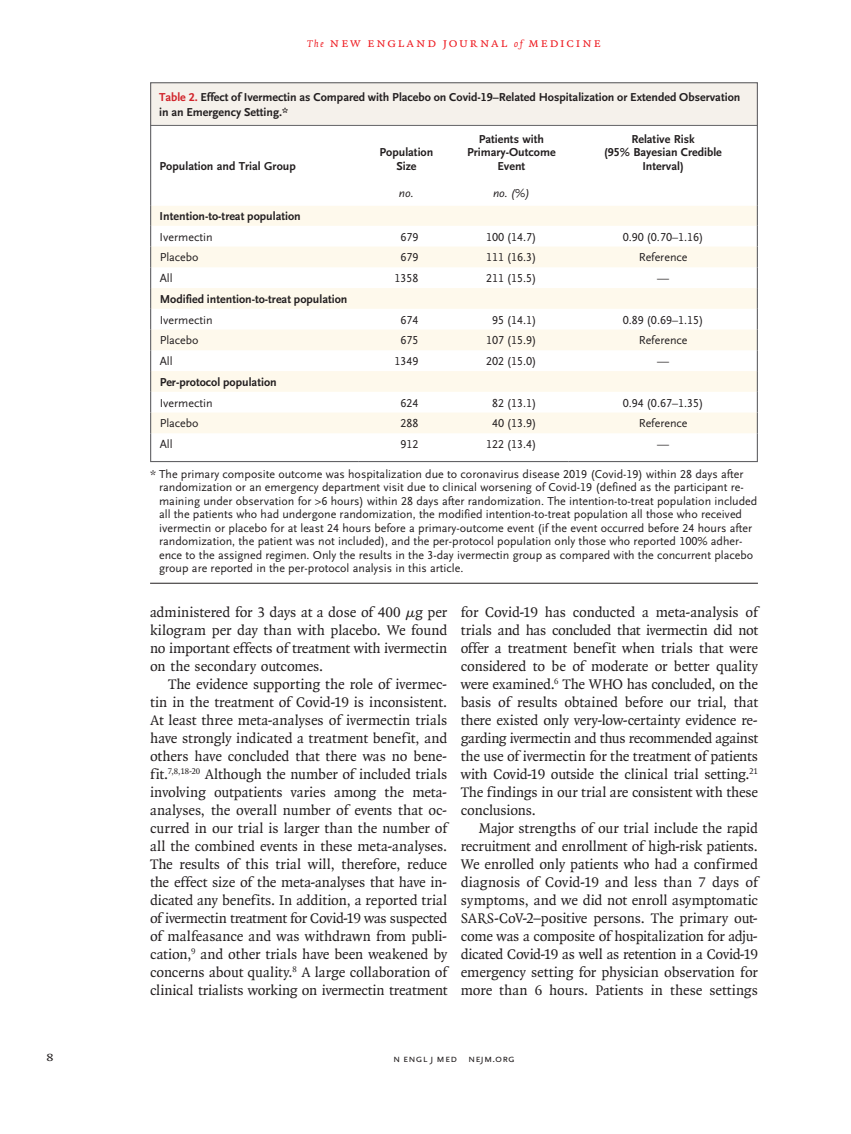
<style>
.page{position:relative;width:851px;height:1134px;background:#fff}
.page>*{position:absolute;margin:0;border:0;box-sizing:border-box;transform-origin:0 0}
.t1{font:15px/18px "OTNEJM Quadraat";letter-spacing:-.01em;color:#231f20;text-align:justify}
.t2{font:14.25px "OTNEJM Quadraat Cap";color:#231f20}
.t3{font:13.5px "OTNEJM Quadraat Cap";letter-spacing:.11em;color:#ee1d23}
.t4{font:12px/13.5px "OTNEJM Scala Sans LF";color:#231f20}
.t5{font:700 12px/13.5px "OTNEJM Scala Sans LF";color:#231f20;text-align:center}
.t6{font:italic 12px "OTNEJM Scala Sans LF";color:#231f20}
.t7{font:10.8px "OTNEJM Scala Sans LF Cap";letter-spacing:.01em;color:#231f20}
.s1{font-family:"OTNEJM Quadraat";font-style:italic;font-size:10.5px}
.s2{color:#d1232a}
</style>
<div class="page">
<div style="left:150px;top:83px;width:608px;height:43px;background:#f5f1eb"></div>
<div style="left:150px;top:82px;width:608px;height:44px;border:1px solid #636366"></div>
<hr style="left:150px;top:125px;width:608px;height:1px;background:#636366">
<svg style="left:151px;top:206px;width:605px;height:227px;fill:#fef9ec"></svg>
<hr style="left:150px;top:125px;width:1px;height:54px;background:#636366">
<hr style="left:756px;top:125px;width:2px;height:54px;background:#636366">
<hr style="left:756px;top:179px;width:2px;height:27px;background:#636366">
<hr style="left:756px;top:206px;width:2px;height:20px;background:#636366">
<hr style="left:756px;top:226px;width:2px;height:21px;background:#636366">
<hr style="left:756px;top:247px;width:2px;height:20px;background:#636366">
<hr style="left:756px;top:267px;width:2px;height:21px;background:#636366">
<hr style="left:756px;top:288px;width:2px;height:21px;background:#636366">
<hr style="left:756px;top:309px;width:2px;height:21px;background:#636366">
<hr style="left:756px;top:330px;width:2px;height:20px;background:#636366">
<hr style="left:756px;top:350px;width:2px;height:21px;background:#636366">
<hr style="left:756px;top:371px;width:2px;height:21px;background:#636366">
<hr style="left:756px;top:392px;width:2px;height:21px;background:#636366">
<hr style="left:756px;top:413px;width:2px;height:20px;background:#636366">
<svg style="left:150px;top:179px;width:1px;height:282px"></svg>
<hr style="left:756px;top:433px;width:2px;height:28px;background:#636366">
<hr style="left:150px;top:461px;width:209px;height:1px;background:#636366">
<hr style="left:359px;top:461px;width:95px;height:1px;background:#636366">
<hr style="left:454px;top:461px;width:114px;height:1px;background:#636366">
<hr style="left:568px;top:461px;width:190px;height:1px;background:#636366">
<hr style="left:150px;top:583px;width:608px;height:1px;background:#231f20">
<p class="t3" style="left:307px;top:35px;width:295px"><span class="s1">The</span> new england journal <span class="s1">of</span> medicine</p>
<p class="t5" style="left:159px;top:89px;width:582px;line-height:15px;text-align:left"><span class="s2">Table 2.</span> Effect of Ivermectin as Compared with Placebo on Covid-19–Related Hospitalization or Extended Observation in an Emergency Setting.*</p>
<p class="t5" style="left:160px;top:160px;width:138px">Population and Trial Group</p>
<p class="t5" style="left:379px;top:146px;width:55px">Population<br>Size</p>
<p class="t5" style="left:467px;top:133px;width:90px">Patients with<br>Primary-Outcome<br>Event</p>
<p class="t5" style="left:604px;top:133px;width:119px">Relative Risk<br>(95% Bayesian Credible<br>Interval)</p>
<p class="t6" style="left:399px;top:186px;width:16px">no.</p>
<p class="t6" style="left:493px;top:186px;width:38px">no. (%)</p>
<p class="t5" style="left:160px;top:209px;width:143px">Intention-to-treat population</p>
<p class="t4" style="left:160px;top:230px;width:54px">Ivermectin</p>
<p class="t4" style="left:400px;top:230px;width:19px">679</p>
<p class="t4" style="left:486px;top:230px;width:52px">100 (14.7)</p>
<p class="t4" style="left:622px;top:230px;width:82px">0.90 (0.70–1.16)</p>
<p class="t4" style="left:160px;top:251px;width:40px">Placebo</p>
<p class="t4" style="left:400px;top:251px;width:19px">679</p>
<p class="t4" style="left:486px;top:251px;width:52px">111 (16.3)</p>
<p class="t4" style="left:638px;top:251px;width:50px">Reference</p>
<p class="t4" style="left:160px;top:272px;width:14px">All</p>
<p class="t4" style="left:394px;top:272px;width:25px">1358</p>
<p class="t4" style="left:486px;top:272px;width:52px">211 (15.5)</p>
<p class="t4" style="left:657px;top:272px;width:13px">—</p>
<p class="t5" style="left:160px;top:292px;width:189px">Modified intention-to-treat population</p>
<p class="t4" style="left:160px;top:313px;width:54px">Ivermectin</p>
<p class="t4" style="left:400px;top:313px;width:19px">674</p>
<p class="t4" style="left:492px;top:313px;width:46px">95 (14.1)</p>
<p class="t4" style="left:622px;top:313px;width:82px">0.89 (0.69–1.15)</p>
<p class="t4" style="left:160px;top:334px;width:40px">Placebo</p>
<p class="t4" style="left:400px;top:334px;width:19px">675</p>
<p class="t4" style="left:486px;top:334px;width:52px">107 (15.9)</p>
<p class="t4" style="left:638px;top:334px;width:50px">Reference</p>
<p class="t4" style="left:160px;top:355px;width:14px">All</p>
<p class="t4" style="left:394px;top:355px;width:25px">1349</p>
<p class="t4" style="left:486px;top:355px;width:52px">202 (15.0)</p>
<p class="t4" style="left:657px;top:355px;width:13px">—</p>
<p class="t5" style="left:160px;top:375px;width:119px">Per-protocol population</p>
<p class="t4" style="left:160px;top:396px;width:54px">Ivermectin</p>
<p class="t4" style="left:400px;top:396px;width:19px">624</p>
<p class="t4" style="left:492px;top:396px;width:46px">82 (13.1)</p>
<p class="t4" style="left:622px;top:396px;width:82px">0.94 (0.67–1.35)</p>
<p class="t4" style="left:160px;top:417px;width:40px">Placebo</p>
<p class="t4" style="left:400px;top:417px;width:19px">288</p>
<p class="t4" style="left:492px;top:417px;width:46px">40 (13.9)</p>
<p class="t4" style="left:638px;top:417px;width:50px">Reference</p>
<p class="t4" style="left:160px;top:438px;width:14px">All</p>
<p class="t4" style="left:400px;top:438px;width:19px">912</p>
<p class="t4" style="left:486px;top:438px;width:52px">122 (13.4)</p>
<p class="t4" style="left:657px;top:438px;width:13px">—</p>
<p class="t4" style="left:159px;top:467px;width:599px;text-indent:-9px">* The primary composite outcome was hospitalization due to coronavirus disease 2019 (Covid-19) within 28 days after randomization or an emergency department visit due to clinical worsening of Covid-19 (defined as the participant re&shy;maining under observation for &gt;6 hours) within 28 days after randomization. The intention-to-treat population included all the patients who had undergone randomization, the modified intention-to-treat population all those who received ivermectin or placebo for at least 24 hours before a primary-outcome event (if the event occurred before 24 hours after randomization, the patient was not included), and the per-protocol population only those who reported 100% adher&shy;ence to the assigned regimen. Only the results in the 3-day ivermectin group as compared with the concurrent placebo group are reported in the per-protocol analysis in this article.</p>
<p class="t1" style="left:150px;top:603px;width:299px">administered for 3 days at a dose of 400 μg per kilogram per day than with placebo. We found no important effects of treatment with ivermectin on the secondary outcomes.</p>
<p class="t1" style="left:150px;top:675px;width:299px;text-indent:18px">The evidence supporting the role of ivermec&shy;tin in the treatment of Covid-19 is inconsistent.<br>At least three meta-analyses of ivermectin trials have strongly indicated a treatment benefit, and others have concluded that there was no bene&shy;fit.<sup>7,8,18-20</sup> Although the number of included trials involving outpatients varies among the meta&shy;analyses, the overall number of events that oc&shy;curred in our trial is larger than the number of all the combined events in these meta-analyses.<br>The results of this trial will, therefore, reduce the effect size of the meta-analyses that have in&shy;dicated any benefits. In addition, a reported trial of ivermectin treatment for Covid-19 was suspected of malfeasance and was withdrawn from publi&shy;cation,<sup>9</sup> and other trials have been weakened by concerns about quality.<sup>8</sup> A large collaboration of clinical trialists working on ivermectin treatment</p>
<p class="t1" style="left:460px;top:603px;width:299px">for Covid-19 has conducted a meta-analysis of trials and has concluded that ivermectin did not offer a treatment benefit when trials that were considered to be of moderate or better quality were examined.<sup>6</sup> The WHO has concluded, on the basis of results obtained before our trial, that there existed only very-low-certainty evidence re&shy;garding ivermectin and thus recommended against the use of ivermectin for the treatment of patients with Covid-19 outside the clinical trial setting.<sup>21<br></sup>The findings in our trial are consistent with these conclusions.</p>
<p class="t1" style="left:461px;top:819px;width:299px;text-indent:18px">Major strengths of our trial include the rapid recruitment and enrollment of high-risk patients.<br>We enrolled only patients who had a confirmed diagnosis of Covid-19 and less than 7 days of symptoms, and we did not enroll asymptomatic SARS-CoV-2–positive persons. The primary out&shy;come was a composite of hospitalization for adju&shy;dicated Covid-19 as well as retention in a Covid-19 emergency setting for physician observation for more than 6 hours. Patients in these settings</p>
<p class="t2" style="left:46px;top:1048px;width:9px">8</p>
<p class="t7" style="left:393px;top:1053px;width:123px">n engl j med nejm.org</p>
</div>
